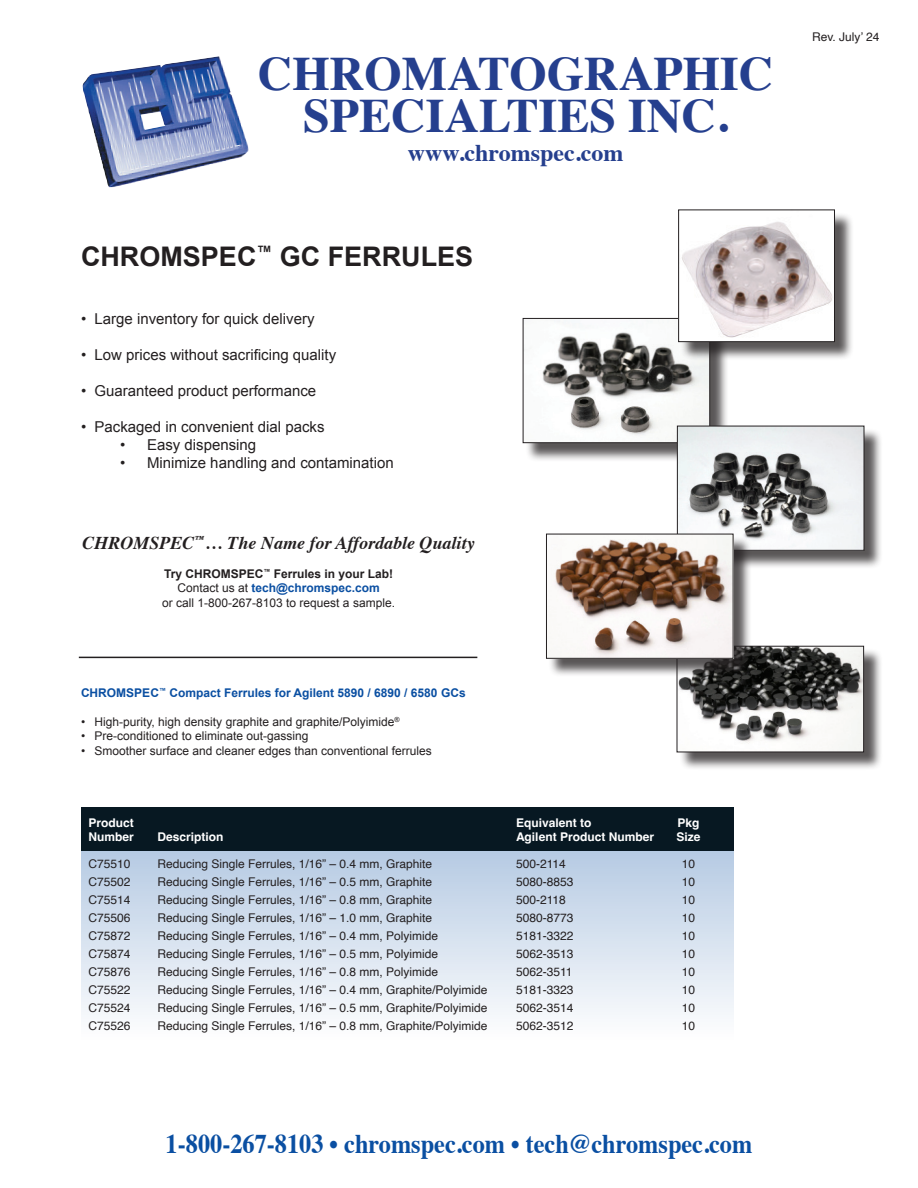
<style>
.page{position:relative;width:918px;height:1188px;background:#fff}
.page>*{position:absolute;margin:0;border:0;box-sizing:border-box;transform-origin:0 0}
.t1{font:700 48px "Times";color:#253f8e}
.t2{font:700 27px "Times";color:#0a4fa2;scale:.9 1}
.t3{font:700 27px "Arial";color:#231f20}
.t4{font:700 24px "Times";color:#253f8e}
.t5{font:italic 700 18px "Times";color:#231f20}
.t6{font:15px "Arial";color:#231f20}
.t7{font:12px "Helvetica";color:#231f20}
.t8{font:12px "Arial";color:#231f20}
.t9{font:700 12px "Arial";color:#0a4fa2}
.t10{font:700 12px "Helvetica";color:#fff}
.t11{font:700 12px "Arial";color:#231f20}
.s1{font-weight:400;color:#231f20}
</style>
<div class="page">
<div style="left:81px;top:850px;width:652px;height:191px;background:linear-gradient(to bottom,#b6cae3,#fefefe)"></div>
<div style="left:525px;top:320px;width:204px;height:142px;background:#231f20;opacity:.75"></div>
<img style="left:525px;top:320px;width:183px;height:121px">
<div style="left:523px;top:318px;width:187px;height:125px;border:1px solid #231f20"></div>
<div style="left:679px;top:648px;width:203px;height:123px;background:#231f20;opacity:.75"></div>
<img style="left:679px;top:648px;width:183px;height:102px">
<div style="left:677px;top:646px;width:187px;height:106px;border:1px solid #231f20"></div>
<div style="left:81px;top:807px;width:652px;height:43px;background:#071822"></div>
<img style="left:82px;top:56px;width:167px;height:131px">
<div style="left:680px;top:212px;width:174px;height:149px;background:#231f20;opacity:.75"></div>
<img style="left:680px;top:212px;width:153px;height:128px">
<div style="left:678px;top:210px;width:157px;height:132px;border:1px solid #231f20"></div>
<hr style="left:79px;top:657px;width:398px;height:1px;background:#231f20">
<div style="left:679px;top:428px;width:204px;height:141px;background:#231f20;opacity:.75"></div>
<img style="left:679px;top:428px;width:183px;height:121px">
<div style="left:677px;top:426px;width:187px;height:125px;border:1px solid #231f20"></div>
<div style="left:548px;top:536px;width:204px;height:141px;background:#231f20;opacity:.75"></div>
<img style="left:548px;top:536px;width:183px;height:121px">
<div style="left:546px;top:534px;width:187px;height:125px;border:1px solid #231f20"></div>
<p class="t1" style="left:258px;top:28px;width:517px">CHROMATOGRAPHIC</p>
<p class="t1" style="left:303px;top:70px;width:427px">SPECIALTIES INC.</p>
<p class="t4" style="left:408px;top:129px;width:217px">www.chromspec.com</p>
<p class="t3" style="left:81px;top:239px;width:394px">CHROMSPEC<sup>™</sup> GC FERRULES</p>
<p class="t6" style="left:81px;top:309px;width:235px">• Large inventory for quick delivery</p>
<p class="t6" style="left:81px;top:345px;width:257px">• Low prices without sacrificing quality</p>
<p class="t6" style="left:81px;top:381px;width:237px">• Guaranteed product performance</p>
<p class="t6" style="left:81px;top:417px;width:245px">• Packaged in convenient dial packs</p>
<p class="t6" style="left:120px;top:435px;width:138px">• Easy dispensing</p>
<p class="t6" style="left:120px;top:453px;width:275px">• Minimize handling and contamination</p>
<p class="t5" style="left:83px;top:526px;width:394px">CHROMSPEC<sup>™</sup>… The Name for Affordable Quality</p>
<p class="t11" style="left:164px;top:566px;width:231px">Try CHROMSPEC<sup>™</sup> Ferrules in your Lab!</p>
<p class="t9" style="left:177px;top:580px;width:204px"><span class="s1">Contact us at</span> tech@chromspec.com</p>
<p class="t8" style="left:162px;top:595px;width:234px">or call 1-800-267-8103 to request a sample.</p>
<p class="t9" style="left:81px;top:685px;width:386px">CHROMSPEC<sup>™</sup> Compact Ferrules for Agilent 5890 / 6890 / 6580 GCs</p>
<p class="t8" style="left:81px;top:714px;width:320px">• High-purity, high density graphite and graphite/Polyimide<sup>®</sup></p>
<p class="t8" style="left:81px;top:728px;width:229px">• Pre-conditioned to eliminate out-gassing</p>
<p class="t8" style="left:81px;top:743px;width:352px">• Smoother surface and cleaner edges than conventional ferrules</p>
<p class="t10" style="left:88px;top:815px;width:47px">Product</p>
<p class="t10" style="left:516px;top:815px;width:77px">Equivalent to</p>
<p class="t10" style="left:677px;top:815px;width:24px">Pkg</p>
<p class="t10" style="left:88px;top:830px;width:47px">Number</p>
<p class="t10" style="left:158px;top:830px;width:68px">Description</p>
<p class="t10" style="left:516px;top:830px;width:140px">Agilent Product Number</p>
<p class="t10" style="left:676px;top:830px;width:26px">Size</p>
<p class="t7" style="left:88px;top:855px;width:44px">C75510</p>
<p class="t7" style="left:158px;top:855px;width:276px">Reducing Single Ferrules, 1/16” – 0.4 mm, Graphite</p>
<p class="t7" style="left:516px;top:855px;width:51px">500-2114</p>
<p class="t7" style="left:682px;top:855px;width:15px">10</p>
<p class="t7" style="left:88px;top:873px;width:44px">C75502</p>
<p class="t7" style="left:158px;top:873px;width:276px">Reducing Single Ferrules, 1/16” – 0.5 mm, Graphite</p>
<p class="t7" style="left:516px;top:873px;width:59px">5080-8853</p>
<p class="t7" style="left:682px;top:873px;width:15px">10</p>
<p class="t7" style="left:88px;top:891px;width:44px">C75514</p>
<p class="t7" style="left:158px;top:891px;width:276px">Reducing Single Ferrules, 1/16” – 0.8 mm, Graphite</p>
<p class="t7" style="left:516px;top:891px;width:51px">500-2118</p>
<p class="t7" style="left:682px;top:891px;width:15px">10</p>
<p class="t7" style="left:88px;top:909px;width:44px">C75506</p>
<p class="t7" style="left:158px;top:909px;width:276px">Reducing Single Ferrules, 1/16” – 1.0 mm, Graphite</p>
<p class="t7" style="left:516px;top:909px;width:59px">5080-8773</p>
<p class="t7" style="left:682px;top:909px;width:15px">10</p>
<p class="t7" style="left:88px;top:927px;width:44px">C75872</p>
<p class="t7" style="left:158px;top:927px;width:282px">Reducing Single Ferrules, 1/16” – 0.4 mm, Polyimide</p>
<p class="t7" style="left:516px;top:927px;width:59px">5181-3322</p>
<p class="t7" style="left:682px;top:927px;width:15px">10</p>
<p class="t7" style="left:88px;top:945px;width:44px">C75874</p>
<p class="t7" style="left:158px;top:945px;width:282px">Reducing Single Ferrules, 1/16” – 0.5 mm, Polyimide</p>
<p class="t7" style="left:516px;top:945px;width:59px">5062-3513</p>
<p class="t7" style="left:682px;top:945px;width:15px">10</p>
<p class="t7" style="left:88px;top:963px;width:44px">C75876</p>
<p class="t7" style="left:158px;top:963px;width:282px">Reducing Single Ferrules, 1/16” – 0.8 mm, Polyimide</p>
<p class="t7" style="left:516px;top:963px;width:58px">5062-3511</p>
<p class="t7" style="left:682px;top:963px;width:15px">10</p>
<p class="t7" style="left:88px;top:981px;width:44px">C75522</p>
<p class="t7" style="left:158px;top:981px;width:332px">Reducing Single Ferrules, 1/16” – 0.4 mm, Graphite/Polyimide</p>
<p class="t7" style="left:516px;top:981px;width:59px">5181-3323</p>
<p class="t7" style="left:682px;top:981px;width:15px">10</p>
<p class="t7" style="left:88px;top:999px;width:44px">C75524</p>
<p class="t7" style="left:158px;top:999px;width:332px">Reducing Single Ferrules, 1/16” – 0.5 mm, Graphite/Polyimide</p>
<p class="t7" style="left:516px;top:999px;width:59px">5062-3514</p>
<p class="t7" style="left:682px;top:999px;width:15px">10</p>
<p class="t7" style="left:88px;top:1017px;width:44px">C75526</p>
<p class="t7" style="left:158px;top:1017px;width:332px">Reducing Single Ferrules, 1/16” – 0.8 mm, Graphite/Polyimide</p>
<p class="t7" style="left:516px;top:1017px;width:59px">5062-3512</p>
<p class="t7" style="left:682px;top:1017px;width:15px">10</p>
<p class="t2" style="left:166px;top:1119px;width:653px">1-800-267-8103 • chromspec.com • tech@chromspec.com</p>
<p class="t7" style="left:812px;top:28px;width:69px">Rev. July’ 24</p>
</div>
